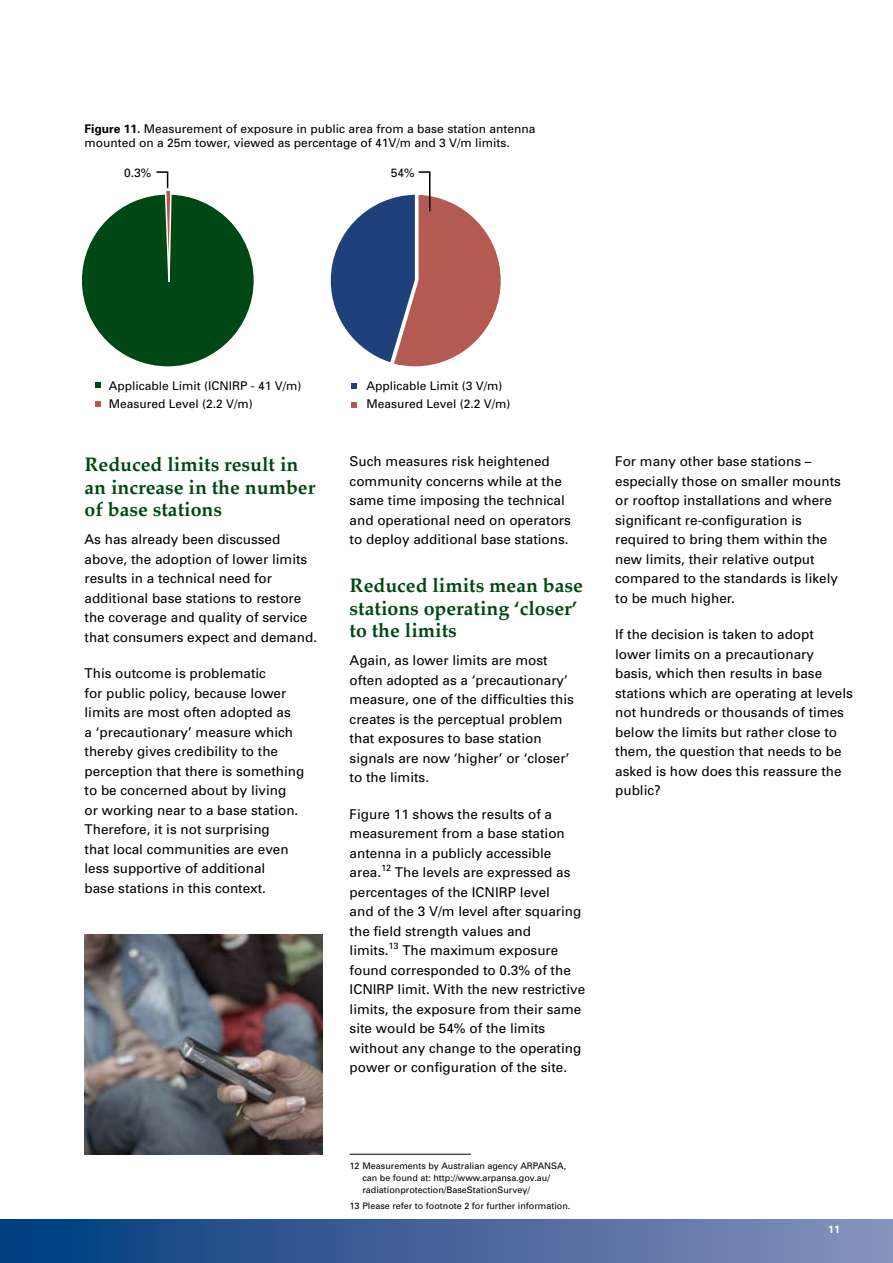
<style>
.page{position:relative;width:893px;height:1263px;background:#fff}
.page>*{position:absolute;margin:0;border:0;box-sizing:border-box;transform-origin:0 0}
.t1{font:700 19.5px/22.5px "Palatino";color:#004813}
.t2{font:13.5px/19.5px "Univers";color:#000}
.t3{font:12px/13.5px "Univers";color:#000}
.t4{font:12px/17.9px "Univers";color:#010101}
.t5{font:700 10.5px "Univers";color:#fff}
.t6{font:9px/12px "Univers";color:#000}
.s1{font-weight:700}
</style>
<div class="page">
<div style="left:0;top:1219px;width:893px;height:44px;background:linear-gradient(to right,#003b7c,#8990bc)"></div>
<img style="left:85px;top:934px;width:238px;height:220px">
<hr style="left:350px;top:1154px;width:121px;height:1px;background:#000">
<svg style="left:95px;top:382px;width:5px;height:6px"></svg>
<svg style="left:95px;top:401px;width:5px;height:6px"></svg>
<svg style="left:351px;top:384px;width:5px;height:5px"></svg>
<svg style="left:351px;top:402px;width:5px;height:6px"></svg>
<div style="left:82px;top:195px;width:172px;height:171px;background:#004813;border-radius:86px"></div>
<svg style="left:155px;top:171px;width:17px;height:111px"></svg>
<svg style="left:331px;top:171px;width:170px;height:195px"></svg>
<p class="t3" style="left:85px;top:122px;width:452px"><span class="s1">Figure 11.</span> Measurement of exposure in public area from a base station antenna mounted on a 25m tower, viewed as percentage of 41V/m and 3 V/m limits.</p>
<p class="t4" style="left:124px;top:164px;width:29px">0.3%</p>
<p class="t4" style="left:391px;top:164px;width:26px">54%</p>
<p class="t4" style="left:109px;top:377px;width:194px">Applicable Limit (ICNIRP - 41 V/m)<br>Measured Level (2.2 V/m)</p>
<p class="t4" style="left:366px;top:377px;width:146px">Applicable Limit (3 V/m)<br>Measured Level (2.2 V/m)</p>
<h1 class="t1" style="left:85px;top:454px;width:232px">Reduced limits result in an increase in the number of base stations</h1>
<p class="t2" style="left:85px;top:529px;width:234px">As has already been discussed above, the adoption of lower limits results in a technical need for additional base stations to restore the coverage and quality of service that consumers expect and demand.</p>
<p class="t2" style="left:85px;top:663px;width:221px">This outcome is problematic<br>for public policy, because lower limits are most often adopted as<br>a ‘precautionary’ measure which thereby gives credibility to the perception that there is something to be concerned about by living<br>or working near to a base station.<br>Therefore, it is not surprising<br>that local communities are even less supportive of additional<br>base stations in this context.</p>
<p class="t2" style="left:350px;top:451px;width:223px">Such measures risk heightened community concerns while at the same time imposing the technical and operational need on operators to deploy additional base stations.</p>
<h1 class="t1" style="left:350px;top:574px;width:235px">Reduced limits mean base stations operating ‘closer’ to the limits</h1>
<p class="t2" style="left:350px;top:650px;width:226px">Again, as lower limits are most often adopted as a ‘precautionary’ measure, one of the difficulties this creates is the perceptual problem that exposures to base station signals are now ‘higher’ or ‘closer’ to the limits.</p>
<p class="t2" style="left:350px;top:804px;width:237px">Figure 11 shows the results of a measurement from a base station antenna in a publicly accessible area.<sup>12</sup> The levels are expressed as percentages of the ICNIRP level<br>and of the 3 V/m level after squaring the field strength values and<br>limits.<sup>13</sup> The maximum exposure found corresponded to 0.3% of the ICNIRP limit. With the new restrictive limits, the exposure from their same site would be 54% of the limits without any change to the operating power or configuration of the site.</p>
<p class="t2" style="left:615px;top:451px;width:227px">For many other base stations – especially those on smaller mounts or rooftop installations and where significant re-configuration is required to bring them within the new limits, their relative output compared to the standards is likely to be much higher.</p>
<p class="t2" style="left:615px;top:624px;width:239px">If the decision is taken to adopt lower limits on a precautionary basis, which then results in base stations which are operating at levels not hundreds or thousands of times below the limits but rather close to them, the question that needs to be asked is how does this reassure the public?</p>
<p class="t6" style="left:362px;top:1159px;width:205px;text-indent:-13px">12 Measurements by Australian agency ARPANSA, can be found at: http://www.arpansa.gov.au/ radiationprotection/BaseStationSurvey/</p>
<p class="t6" style="left:350px;top:1199px;width:222px">13 Please refer to footnote 2 for further information.</p>
<p class="t5" style="left:828px;top:1223px;width:13px">11</p>
</div>
